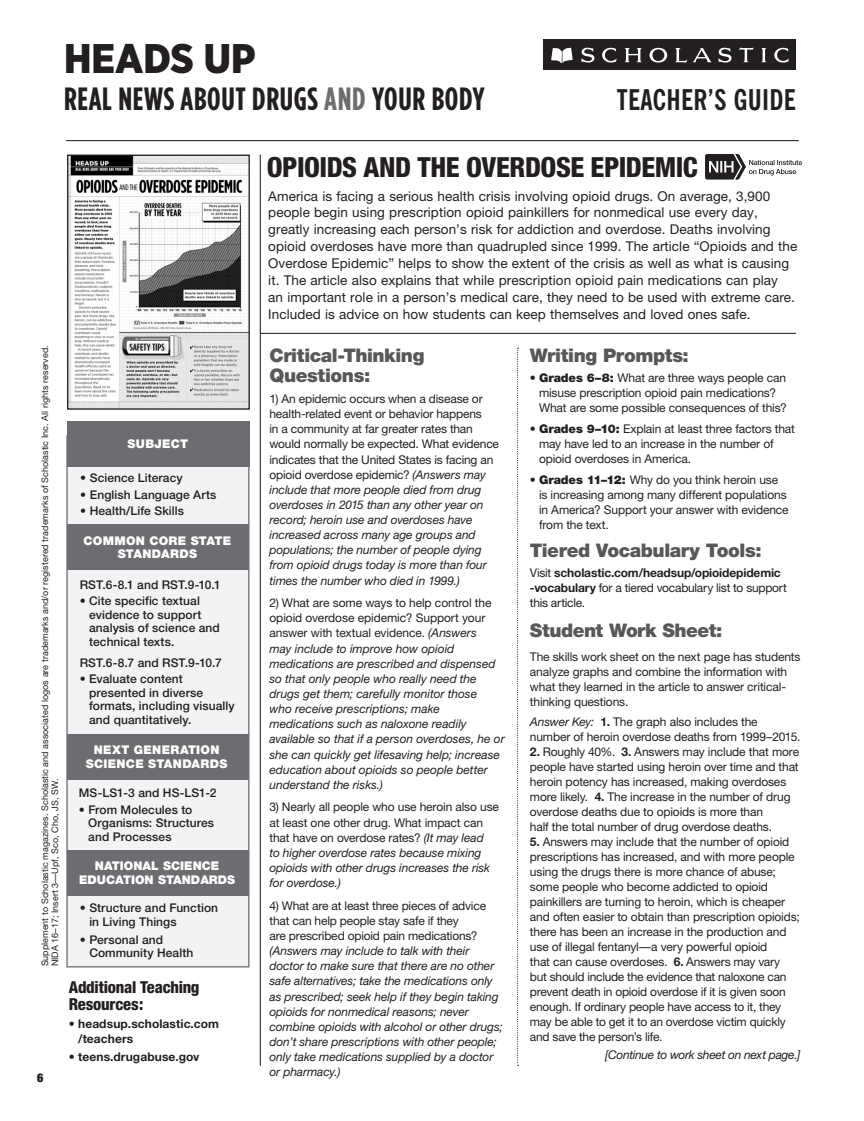
<style>
.page{position:relative;width:864px;height:1121px;background:#fff}
.page>*{position:absolute;margin:0;border:0;box-sizing:border-box;transform-origin:0 0}
.t1{font:900 41.4px "Gotham Narrow";color:#231f20}
.t2{font:700 32.25px "Gotham Condensed";letter-spacing:.02em;color:#231f20}
.t3{font:700 condensed 28.5px "News Gothic BT";letter-spacing:.01em;color:#231f20}
.t4{font:800 condensed 27.75px "Helvetica Neue";letter-spacing:-.02em;color:#231f20}
.t5{font:900 18.75px/19.5px "Helvetica Neue";letter-spacing:-.025em;color:#57585a}
.t6{font:800 condensed 16.5px/16.5px "Helvetica Neue";letter-spacing:-.015em;color:#231f20}
.t7{font:13.5px/16.8px "Helvetica Neue";letter-spacing:.005em;color:#231f20}
.t8{font:12px/15px "Helvetica Neue";letter-spacing:-.015em;color:#231f20}
.t9{font:italic 12px/15.1px "Helvetica Neue";letter-spacing:-.005em;color:#231f20}
.t10{font:500 12px/13.5px "Helvetica Neue";letter-spacing:.005em;color:#231f20}
.t11{font:900 12px/13.5px "Helvetica Neue";letter-spacing:.015em;color:#fff;text-align:center}
.t12{font:700 12px/15px "Helvetica Neue";letter-spacing:.01em;color:#231f20}
.t13{font:italic 12px "Helvetica Neue";letter-spacing:-.025em;color:#231f20}
.t14{font:900 expanded 12px "Helvetica Neue";color:#231f20}
.t15{font:9px/9.8px "Helvetica Neue";color:#231f20}
.s1{color:#6c6d70}
.s2{font-weight:400}
.s3{font-style:normal}
.s4{font-weight:900}
.s5{font-weight:700}
.s6{font-style:italic}
</style>
<div class="page">
<div style="left:543px;top:40px;width:253px;height:30px;background:#231f20"></div>
<svg style="left:551px;top:48px;width:22px;height:15px"></svg>
<svg style="left:581px;top:48px;width:14px;height:15px"></svg>
<svg style="left:602px;top:48px;width:15px;height:15px"></svg>
<svg style="left:625px;top:48px;width:17px;height:14px"></svg>
<svg style="left:718px;top:48px;width:14px;height:15px"></svg>
<svg style="left:739px;top:47px;width:15px;height:15px"></svg>
<svg style="left:761px;top:48px;width:5px;height:14px"></svg>
<svg style="left:774px;top:48px;width:15px;height:15px"></svg>
<svg style="left:650px;top:48px;width:17px;height:14px"></svg>
<svg style="left:675px;top:48px;width:37px;height:15px"></svg>
<svg style="left:67px;top:154px;width:183px;height:256px"></svg>
<hr style="left:260px;top:154px;width:1px;height:911px;background:#231f20">
<svg style="left:517px;top:347px;width:2px;height:718px"></svg>
<svg style="left:705px;top:154px;width:97px;height:25px"></svg>
<hr style="left:66px;top:140px;width:733px;height:1px;background:#231f20">
<hr style="left:260px;top:333px;width:536px;height:1px;background:#231f20">
<div style="left:66px;top:435px;width:184px;height:532px;background:#f2f3f4;border:2px solid #808083"></div>
<div style="left:67px;top:421px;width:183px;height:45px;background:#6c6d70"></div>
<div style="left:67px;top:524px;width:181px;height:46px;background:#6c6d70"></div>
<div style="left:67px;top:734px;width:181px;height:45px;background:#6c6d70"></div>
<div style="left:67px;top:850px;width:181px;height:45px;background:#6c6d70"></div>
<h1 class="t1" style="left:64px;top:33px;width:193px">HEADS UP</h1>
<h2 class="t2" style="left:64px;top:80px;width:422px">REAL NEWS ABOUT DRUGS <span class="s1">AND</span> YOUR BODY</h2>
<h3 class="t3" style="left:617px;top:82px;width:181px">TEACHER’S GUIDE</h3>
<p class="t15" style="left:40px;top:966px;width:622px;rotate:-90deg">Supplement to Scholastic magazines. Scholastic and associated logos are trademarks and/or registered trademarks of Scholastic Inc. All rights reserved.<br>NIDA 16–17; Insert 3—Upf, Sco, Cho, JS, SW.</p>
<p class="t14" style="left:37px;top:1069px;width:8px">6</p>
<p class="t11" style="left:128px;top:436px;width:62px">SUBJECT</p>
<p class="t10" style="left:80px;top:471px;width:104px">• Science Literacy</p>
<p class="t10" style="left:80px;top:488px;width:138px">• English Language Arts</p>
<p class="t10" style="left:80px;top:504px;width:105px">• Health/Life Skills</p>
<p class="t11" style="left:84px;top:534px;width:149px">COMMON CORE STATE<br>STANDARDS</p>
<p class="t10" style="left:80px;top:577px;width:143px">RST.6-8.1 and RST.9-10.1</p>
<p class="t10" style="left:89px;top:594px;width:132px;text-indent:-9px">• Cite specific textual evidence to support analysis of science and technical texts.</p>
<p class="t10" style="left:80px;top:655px;width:144px">RST.6-8.7 and RST.9-10.7</p>
<p class="t10" style="left:89px;top:672px;width:147px;text-indent:-9px">• Evaluate content presented in diverse formats, including visually and quantitatively.</p>
<p class="t11" style="left:86px;top:743px;width:143px">NEXT GENERATION<br>SCIENCE STANDARDS</p>
<p class="t10" style="left:79px;top:786px;width:139px">MS-LS1-3 and HS-LS1-2</p>
<p class="t10" style="left:88px;top:802px;width:127px;text-indent:-9px">• From Molecules to<br>Organisms: Structures and Processes</p>
<p class="t11" style="left:79px;top:859px;width:158px">NATIONAL SCIENCE<br>EDUCATION STANDARDS</p>
<p class="t10" style="left:89px;top:901px;width:130px;text-indent:-10px">• Structure and Function in Living Things</p>
<p class="t10" style="left:89px;top:932px;width:106px;text-indent:-10px">• Personal and<br>Community Health</p>
<h3 class="t6" style="left:69px;top:978px;width:132px">Additional Teaching<br>Resources:</h3>
<p class="t12" style="left:78px;top:1015px;width:142px;text-indent:-9px"><span class="s2">•</span> headsup.scholastic.com /teachers</p>
<p class="t12" style="left:69px;top:1048px;width:132px"><span class="s2">•</span> teens.drugabuse.gov</p>
<h3 class="t4" style="left:267px;top:150px;width:433px">OPIOIDS AND THE OVERDOSE EPIDEMIC</h3>
<p class="t7" style="left:268px;top:187px;width:530px">America is facing a serious health crisis involving opioid drugs. On average, 3,900 people begin using prescription opioid painkillers for nonmedical use every day, greatly increasing each person’s risk for addiction and overdose. Deaths involving opioid overdoses have more than quadrupled since 1999. The article “Opioids and the Overdose Epidemic” helps to show the extent of the crisis as well as what is causing it. The article also explains that while prescription opioid pain medications can play<br>an important role in a person’s medical care, they need to be used with extreme care.<br>Included is advice on how students can keep themselves and loved ones safe.</p>
<h3 class="t5" style="left:270px;top:346px;width:157px">Critical-Thinking<br>Questions:</h3>
<p class="t9" style="left:270px;top:391px;width:231px"><span class="s3">1) An epidemic occurs when a disease or health-related event or behavior happens<br>in a community at far greater rates than would normally be expected. What evidence indicates that the United States is facing an opioid overdose epidemic?</span> (Answers may include that more people died from drug overdoses in 2015 than any other year on record; heroin use and overdoses have increased across many age groups and populations; the number of people dying from opioid drugs today is more than four times the number who died in 1999.)</p>
<p class="t9" style="left:270px;top:595px;width:237px"><span class="s3">2) What are some ways to help control the opioid overdose epidemic? Support your answer with textual evidence.</span> (Answers<br>may include to improve how opioid medications are prescribed and dispensed so that only people who really need the drugs get them; carefully monitor those<br>who receive prescriptions; make medications such as naloxone readily available so that if a person overdoses, he or she can quickly get lifesaving help; increase education about opioids so people better understand the risks.)</p>
<p class="t9" style="left:270px;top:799px;width:231px"><span class="s3">3) Nearly all people who use heroin also use at least one other drug. What impact can that have on overdose rates?</span> (It may lead<br>to higher overdose rates because mixing opioids with other drugs increases the risk for overdose.)</p>
<p class="t8" style="left:270px;top:897px;width:218px">4) What are at least three pieces of advice that can help people stay safe if they<br>are prescribed opioid pain medications?</p>
<p class="t9" style="left:270px;top:943px;width:235px">(Answers may include to talk with their doctor to make sure that there are no other safe alternatives; take the medications only as prescribed; seek help if they begin taking opioids for nonmedical reasons; never combine opioids with alcohol or other drugs; don’t share prescriptions with other people; only take medications supplied by a doctor or pharmacy.)</p>
<h3 class="t5" style="left:530px;top:346px;width:160px">Writing Prompts:</h3>
<p class="t8" style="left:539px;top:370px;width:249px;text-indent:-9px">• <span class="s4">Grades 6–8:</span> What are three ways people can misuse prescription opioid pain medications?<br>What are some possible consequences of this?</p>
<p class="t8" style="left:539px;top:421px;width:257px;text-indent:-9px">• <span class="s4">Grades 9–10:</span> Explain at least three factors that may have led to an increase in the number of opioid overdoses in America.</p>
<p class="t8" style="left:539px;top:472px;width:251px;text-indent:-9px">• <span class="s4">Grades 11–12:</span> Why do you think heroin use is increasing among many different populations in America? Support your answer with evidence from the text.</p>
<h3 class="t5" style="left:530px;top:541px;width:233px">Tiered Vocabulary Tools:</h3>
<p class="t8" style="left:530px;top:565px;width:258px">Visit <span class="s5">scholastic.com/headsup/opioidepidemic -vocabulary</span> for a tiered vocabulary list to support this article.</p>
<h3 class="t5" style="left:530px;top:620px;width:194px">Student Work Sheet:</h3>
<p class="t8" style="left:530px;top:649px;width:272px">The skills work sheet on the next page has students analyze graphs and combine the information with what they learned in the article to answer critical&shy;thinking questions.</p>
<p class="t8" style="left:530px;top:713px;width:272px"><span class="s6">Answer Key:</span> <span class="s5">1.</span> The graph also includes the number of heroin overdose deaths from 1999–2015.</p>
<p class="t8" style="left:530px;top:743px;width:271px"><span class="s5">2.</span> Roughly 40%. <span class="s5">3.</span> Answers may include that more people have started using heroin over time and that heroin potency has increased, making overdoses more likely. <span class="s5">4.</span> The increase in the number of drug overdose deaths due to opioids is more than<br>half the total number of drug overdose deaths.</p>
<p class="t8" style="left:530px;top:833px;width:271px"><span class="s5">5.</span> Answers may include that the number of opioid prescriptions has increased, and with more people using the drugs there is more chance of abuse; some people who become addicted to opioid painkillers are turning to heroin, which is cheaper and often easier to obtain than prescription opioids; there has been an increase in the production and use of illegal fentanyl—a very powerful opioid<br>that can cause overdoses. <span class="s5">6.</span> Answers may vary but should include the evidence that naloxone can prevent death in opioid overdose if it is given soon enough. If ordinary people have access to it, they may be able to get it to an overdose victim quickly and save the person’s life.</p>
<p class="t13" style="left:605px;top:1047px;width:197px">[Continue to work sheet on next page.]</p>
</div>
